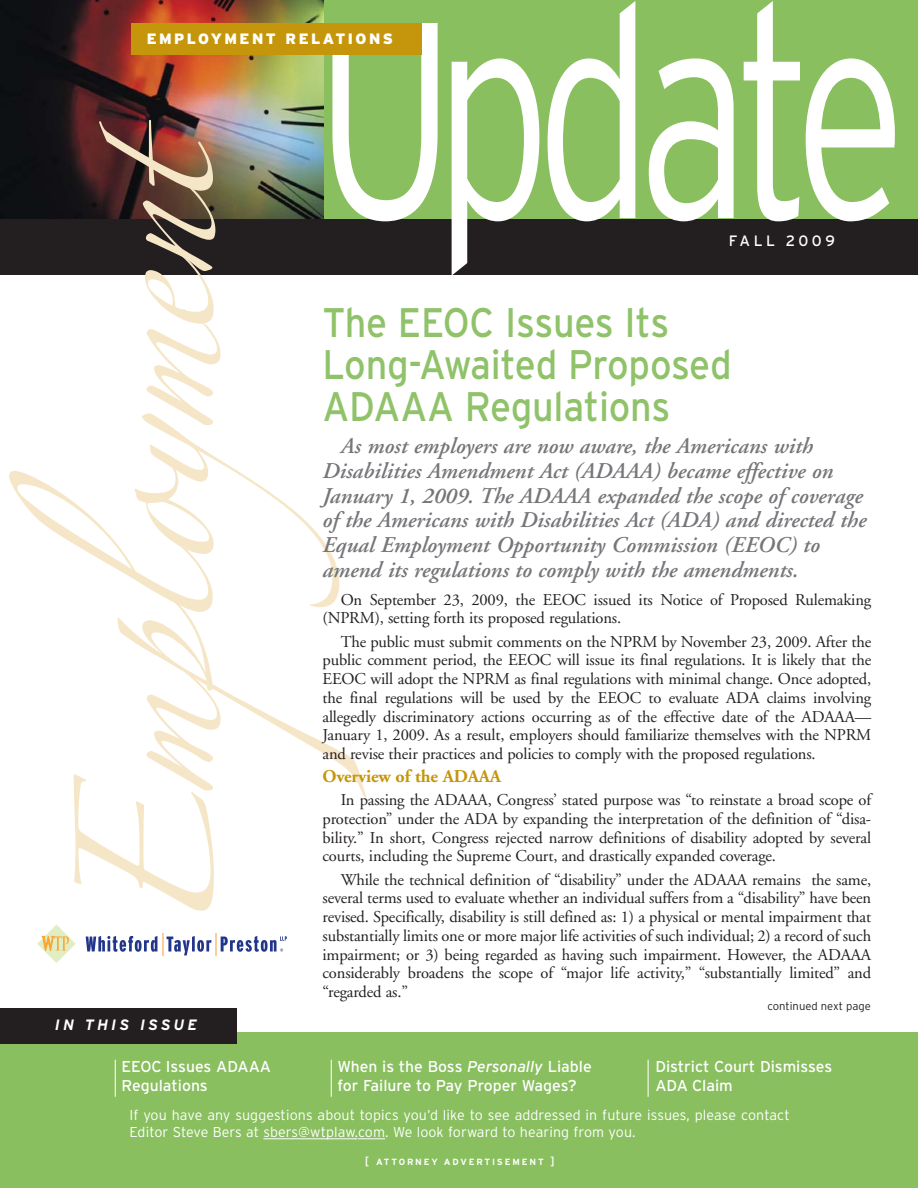
<style>
.page{position:relative;width:918px;height:1188px;background:#fff}
.page>*{position:absolute;margin:0;border:0;box-sizing:border-box;transform-origin:0 0}
.t1{font:300 297.9px "Interstate";letter-spacing:-.07em;color:#fff;scale:.7 1}
.t2{font:41.25px/42px "Interstate";letter-spacing:-.005em;color:#8fc269;scale:.92 1}
.t3{font:italic 600 22.5px/24.8px "Adobe Garamond";color:#757679}
.t4{font:700 18px "Adobe Garamond";letter-spacing:-.01em;color:#c5960b}
.t5{font:16.5px/18.8px "Adobe Garamond";letter-spacing:-.01em;color:#231f20;text-align:justify}
.t6{font:15.75px/19.5px "Interstate";color:#fff}
.t7{font:900 15px "Interstate";letter-spacing:.165em;color:#fff}
.t8{font:italic 700 15px "Interstate";letter-spacing:.205em;color:#fff}
.t9{font:15px "Interstate";letter-spacing:.23em;color:#fff}
.t10{font:300 14.25px/17.2px "Interstate";letter-spacing:.005em;color:#fff}
.t11{font:300 11.25px "Interstate";color:#231f20}
.t12{font:700 9px "Interstate";letter-spacing:.205em;color:#fff}
.s1{font-style:italic}
.s2{font-weight:400;font-size:12px}
</style>
<div class="page">
<img style="left:0;top:0;width:324px;height:219px">
<div style="left:324px;top:0;width:594px;height:219px;background:#89bf5e"></div>
<div style="left:0;top:219px;width:918px;height:56px;background:#231f20"></div>
<svg style="left:74px;top:774px;width:140px;height:137px"></svg>
<svg style="left:117px;top:612px;width:249px;height:186px"></svg>
<svg style="left:9px;top:120px;width:330px;height:492px"></svg>
<div style="left:0;top:1033px;width:918px;height:155px;background:#89bf5e"></div>
<div style="left:0;top:1008px;width:236px;height:36px;background:#231f20"></div>
<div style="left:131px;top:23px;width:290px;height:32px;background:#c5960b"></div>
<svg style="left:263px;top:1139px;width:29px;height:1px"></svg>
<hr style="left:292px;top:1139px;width:54px;height:1px;background:#fff">
<svg style="left:345px;top:1139px;width:40px;height:1px"></svg>
<hr style="left:115px;top:1060px;width:1px;height:37px;background:#fff">
<hr style="left:331px;top:1060px;width:1px;height:37px;background:#fff">
<hr style="left:648px;top:1060px;width:1px;height:37px;background:#fff">
<svg style="left:86px;top:933px;width:125px;height:23px"></svg>
<hr style="left:215px;top:933px;width:2px;height:23px;background:#fdcc99">
<svg style="left:221px;top:936px;width:66px;height:16px"></svg>
<svg style="left:37px;top:925px;width:39px;height:38px"></svg>
<h1 class="t1" style="left:314px;top:3px;width:848px">Update</h1>
<p class="t7" style="left:147px;top:33px;width:248px">EMPLOYMENT RELATIONS</p>
<p class="t9" style="left:729px;top:235px;width:107px">FALL 2009</p>
<p class="t8" style="left:55px;top:1020px;width:144px">IN THIS ISSUE</p>
<h2 class="t2" style="left:323px;top:306px;width:446px">The EEOC Issues Its<br>Long-Awaited Proposed<br>ADAAA Regulations</h2>
<p class="t3" style="left:323px;top:436px;width:545px;text-indent:18px">As most employers are now aware, the Americans with Disabilities Amendment Act (ADAAA) became effective on January 1, 2009. The ADAAA expanded the scope of coverage of the Americans with Disabilities Act (ADA) and directed the Equal Employment Opportunity Commission (EEOC) to amend its regulations to comply with the amendments.</p>
<p class="t5" style="left:323px;top:592px;width:550px;text-indent:18px">On September 23, 2009, the EEOC issued its Notice of Proposed Rulemaking (NPRM), setting forth its proposed regulations.</p>
<p class="t5" style="left:323px;top:633px;width:550px;text-indent:18px">The public must submit comments on the NPRM by November 23, 2009. After the public comment period, the EEOC will issue its final regulations. It is likely that the EEOC will adopt the NPRM as final regulations with minimal change. Once adopted, the final regulations will be used by the EEOC to evaluate ADA claims involving allegedly discriminatory actions occurring as of the effective date of the ADAAA— January 1, 2009. As a result, employers should familiarize themselves with the NPRM and revise their practices and policies to comply with the proposed regulations.</p>
<p class="t4" style="left:323px;top:769px;width:180px">Overview of the ADAAA</p>
<p class="t5" style="left:323px;top:792px;width:550px;text-indent:18px">In passing the ADAAA, Congress’ stated purpose was “to reinstate a broad scope of protection” under the ADA by expanding the interpretation of the definition of “disa&shy;bility.” In short, Congress rejected narrow definitions of disability adopted by several courts, including the Supreme Court, and drastically expanded coverage.</p>
<p class="t5" style="left:323px;top:871px;width:550px;text-indent:18px">While the technical definition of “disability” under the ADAAA remains the same, several terms used to evaluate whether an individual suffers from a “disability” have been revised. Specifically, disability is still defined as: 1) a physical or mental impairment that substantially limits one or more major life activities of such individual; 2) a record of such impairment; or 3) being regarded as having such impairment. However, the ADAAA considerably broadens the scope of “major life activity,” “substantially limited” and “regarded as.”</p>
<p class="t11" style="left:768px;top:1002px;width:105px">continued next page</p>
<p class="t6" style="left:121px;top:1058px;width:151px">EEOC Issues ADAAA<br>Regulations</p>
<p class="t6" style="left:655px;top:1058px;width:178px">District Court Dismisses<br>ADA Claim</p>
<p class="t6" style="left:337px;top:1058px;width:256px">When is the Boss <span class="s1">Personally</span> Liable for Failure to Pay Proper Wages?</p>
<p class="t10" style="left:129px;top:1107px;width:662px">If you have any suggestions about topics you’d like to see addressed in future issues, please contact<br>Editor Steve Bers at sbers@wtplaw.com. We look forward to hearing from you.</p>
<p class="t12" style="left:365px;top:1158px;width:191px"><span class="s2">[</span> ATTORNEY ADVERTISEMENT <span class="s2">]</span></p>
</div>
